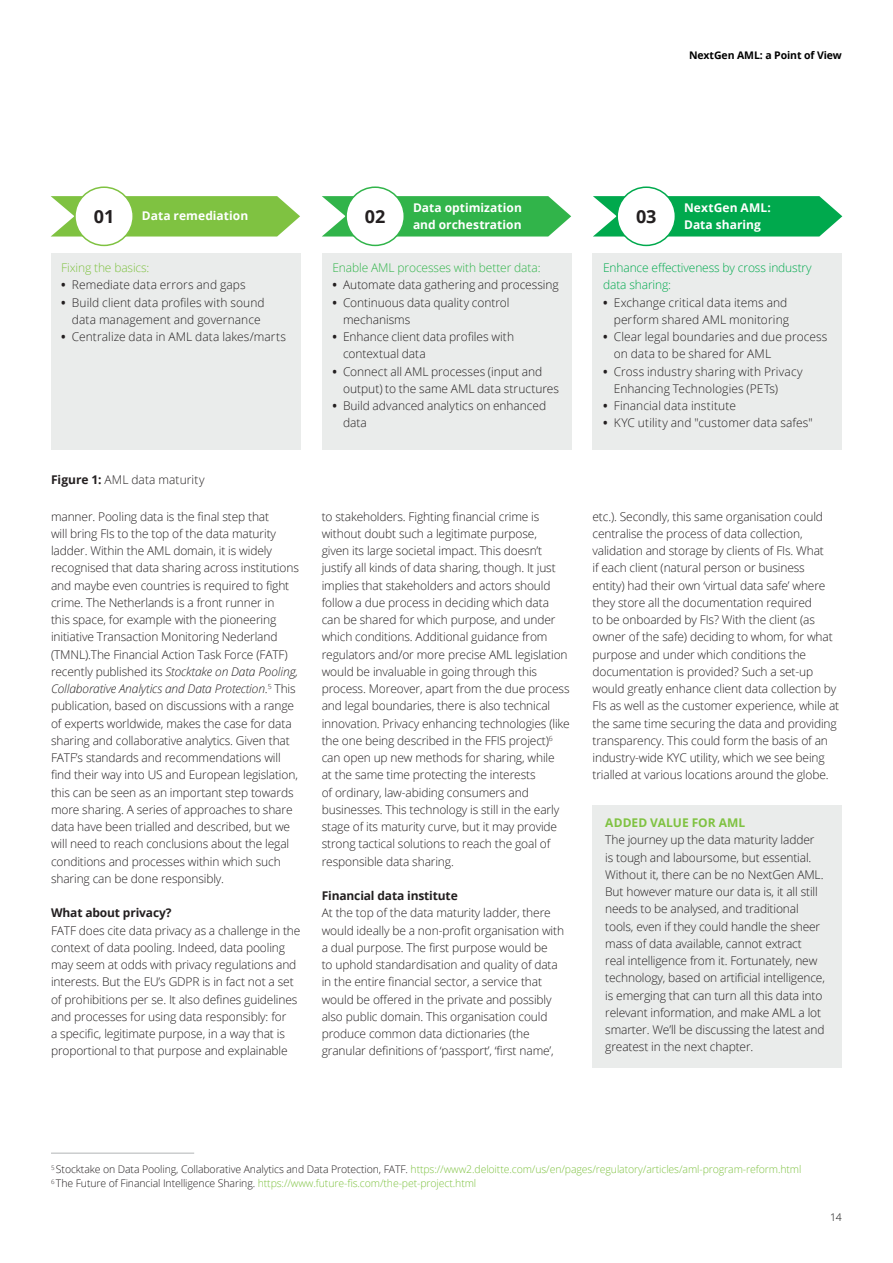
<style>
.page{position:relative;width:893px;height:1263px;background:#fff}
.page>*{position:absolute;margin:0;border:0;box-sizing:border-box;transform-origin:0 0}
.Body_copy__8_5_12pt{font:700 18px "Open Sans";color:#231f20}
.Body_copy__8_5_12pt-2{font:300 12px/17.2px "Open Sans";letter-spacing:-.01em;color:#231f20}
.Body_copy__8_5_12pt-3{font:700 12px "Open Sans";letter-spacing:.005em;color:#fff}
.Body_copy__8_5_12pt-4{font:300 12px/17.2px "Open Sans";letter-spacing:-.01em;color:#00a94d}
.Body_copy__8_5_12pt-5{font:700 12px "Open Sans";letter-spacing:-.01em;color:#231f20}
.Body_copy__8_5_12pt-6{font:300 12px "Open Sans";letter-spacing:-.01em;color:#31b44a}
.Body_copy__8_5_12pt-7{font:300 12px "Open Sans";letter-spacing:.01em;color:#231f20}
.Body_copy__8_5_12pt-8{font:700 12px "Open Sans";letter-spacing:.005em;color:#7fc241}
.Body_copy__8_5_12pt-9{font:300 12px "Open Sans";letter-spacing:-.01em;color:#7fc241}
.Folio_Left_pg__7_9_5{font:300 10.5px "Open Sans";letter-spacing:-.01em;color:#7fc241}
.t1{font:700 10.5px "Open Sans";letter-spacing:-.01em;color:#010101}
.t2{font:300 10.5px "Open Sans";color:#010101}
.s1{font-weight:700}
.s2{font-style:italic}
.s3{color:#231f20}
</style>
<div class="page">
<hr style="left:51px;top:1153px;width:143px;height:1px;background:#b1b4b5">
<div style="left:592px;top:806px;width:250px;height:262px;background:#eaeceb"></div>
<svg style="left:51px;top:196px;width:249px;height:40px;background:#8ec957"></svg>
<svg style="left:322px;top:196px;width:249px;height:40px;background:#49bd5f"></svg>
<svg style="left:593px;top:196px;width:249px;height:40px;background:#1eb362"></svg>
<div style="left:75px;top:187px;width:58px;height:58px;background:#fff;border-radius:50%"></div>
<div style="left:74px;top:186px;width:60px;height:60px;border:2px solid #7fc241;border-radius:50%"></div>
<div style="left:346px;top:187px;width:58px;height:58px;background:#fff;border-radius:50%"></div>
<div style="left:345px;top:186px;width:60px;height:60px;border:2px solid #31b44a;border-radius:50%"></div>
<div style="left:617px;top:187px;width:58px;height:58px;background:#fff;border-radius:50%"></div>
<div style="left:616px;top:186px;width:60px;height:60px;border:2px solid #00a94d;border-radius:50%"></div>
<div style="left:51px;top:253px;width:249px;height:196px;background:#eaeceb"></div>
<div style="left:322px;top:253px;width:250px;height:196px;background:#eaeceb"></div>
<div style="left:592px;top:253px;width:250px;height:196px;background:#eaeceb"></div>
<p class="t1" style="left:689px;top:48px;width:154px">NextGen AML: a Point of View</p>
<p class="Body_copy__8_5_12pt-3" style="left:413px;top:199px;width:110px">Data optimization</p>
<p class="Body_copy__8_5_12pt-3" style="left:413px;top:216px;width:110px">and orchestration</p>
<p class="Body_copy__8_5_12pt-3" style="left:684px;top:199px;width:88px">NextGen AML:</p>
<p class="Body_copy__8_5_12pt-3" style="left:684px;top:216px;width:78px">Data sharing</p>
<p class="Body_copy__8_5_12pt" style="left:94px;top:204px;width:22px">01</p>
<p class="Body_copy__8_5_12pt" style="left:365px;top:204px;width:22px">02</p>
<p class="Body_copy__8_5_12pt" style="left:636px;top:204px;width:22px">03</p>
<p class="Body_copy__8_5_12pt-9" style="left:61px;top:260px;width:90px">Fixing the basics:</p>
<p class="Body_copy__8_5_12pt-2" style="left:61px;top:276px;width:186px"><span class="s1">•</span> Remediate data errors and gaps</p>
<p class="Body_copy__8_5_12pt-2" style="left:61px;top:293px;width:205px;text-align:center"><span class="s1">•</span> Build client data profiles with sound data management and governance</p>
<p class="Body_copy__8_5_12pt-2" style="left:61px;top:328px;width:226px"><span class="s1">•</span> Centralize data in AML data lakes/marts</p>
<p class="Body_copy__8_5_12pt-3" style="left:142px;top:207px;width:108px">Data remediation</p>
<p class="Body_copy__8_5_12pt-4" style="left:603px;top:259px;width:210px">Enhance effectiveness by cross industry data sharing:</p>
<p class="Body_copy__8_5_12pt-2" style="left:603px;top:293px;width:187px;text-align:right"><span class="s1">•</span> Exchange critical data items and perform shared AML monitoring</p>
<p class="Body_copy__8_5_12pt-2" style="left:614px;top:328px;width:215px;text-indent:-11px"><span class="s1">•</span> Clear legal boundaries and due process on data to be shared for AML</p>
<p class="Body_copy__8_5_12pt-2" style="left:614px;top:362px;width:191px;text-indent:-11px"><span class="s1">•</span> Cross industry sharing with Privacy<br>Enhancing Technologies (PETs)</p>
<p class="Body_copy__8_5_12pt-2" style="left:603px;top:397px;width:134px"><span class="s1">•</span> Financial data institute</p>
<p class="Body_copy__8_5_12pt-2" style="left:603px;top:414px;width:211px"><span class="s1">•</span> KYC utility and "customer data safes"</p>
<p class="Body_copy__8_5_12pt-6" style="left:332px;top:260px;width:210px">Enable AML processes with better data:</p>
<p class="Body_copy__8_5_12pt-2" style="left:332px;top:276px;width:228px"><span class="s1">•</span> Automate data gathering and processing</p>
<p class="Body_copy__8_5_12pt-2" style="left:343px;top:293px;width:168px;text-indent:-11px"><span class="s1">•</span> Continuous data quality control mechanisms</p>
<p class="Body_copy__8_5_12pt-2" style="left:343px;top:328px;width:173px;text-indent:-11px"><span class="s1">•</span> Enhance client data profiles with contextual data</p>
<p class="Body_copy__8_5_12pt-2" style="left:343px;top:362px;width:218px;text-indent:-11px"><span class="s1">•</span> Connect all AML processes (input and output) to the same AML data structures</p>
<p class="Body_copy__8_5_12pt-2" style="left:343px;top:397px;width:205px;text-indent:-11px"><span class="s1">•</span> Build advanced analytics on enhanced data</p>
<p class="Body_copy__8_5_12pt-7" style="left:51px;top:471px;width:155px"><span class="s1">Figure 1:</span> AML data maturity</p>
<p class="Body_copy__8_5_12pt-2" style="left:51px;top:507px;width:249px">manner. Pooling data is the final step that<br>will bring FIs to the top of the data maturity ladder. Within the AML domain, it is widely recognised that data sharing across institutions and maybe even countries is required to fight crime. The Netherlands is a front runner in<br>this space, for example with the pioneering initiative Transaction Monitoring Nederland (TMNL).The Financial Action Task Force (FATF) recently published its <span class="s2">Stocktake on Data Pooling, Collaborative Analytics and Data Protection</span>.<sup>5</sup> This publication, based on discussions with a range of experts worldwide, makes the case for data sharing and collaborative analytics. Given that FATF’s standards and recommendations will find their way into US and European legislation, this can be seen as an important step towards more sharing. A series of approaches to share data have been trialled and described, but we will need to reach conclusions about the legal conditions and processes within which such sharing can be done responsibly.</p>
<p class="Body_copy__8_5_12pt-5" style="left:51px;top:905px;width:122px">What about privacy?</p>
<p class="Body_copy__8_5_12pt-2" style="left:51px;top:921px;width:251px">FATF does cite data privacy as a challenge in the context of data pooling. Indeed, data pooling may seem at odds with privacy regulations and interests. But the EU’s GDPR is in fact not a set of prohibitions per se. It also defines guidelines and processes for using data responsibly: for<br>a specific, legitimate purpose, in a way that is proportional to that purpose and explainable</p>
<p class="Body_copy__8_5_12pt-2" style="left:322px;top:507px;width:250px">to stakeholders. Fighting financial crime is without doubt such a legitimate purpose,<br>given its large societal impact. This doesn’t justify all kinds of data sharing, though. It just implies that stakeholders and actors should follow a due process in deciding which data can be shared for which purpose, and under which conditions. Additional guidance from regulators and/or more precise AML legislation would be invaluable in going through this process. Moreover, apart from the due process and legal boundaries, there is also technical innovation. Privacy enhancing technologies (like the one being described in the FFIS project)<sup>6 </sup>can open up new methods for sharing, while<br>at the same time protecting the interests<br>of ordinary, law-abiding consumers and businesses. This technology is still in the early stage of its maturity curve, but it may provide strong tactical solutions to reach the goal of responsible data sharing.</p>
<p class="Body_copy__8_5_12pt-5" style="left:322px;top:887px;width:137px">Financial data institute</p>
<p class="Body_copy__8_5_12pt-2" style="left:322px;top:904px;width:244px">At the top of the data maturity ladder, there would ideally be a non-profit organisation with a dual purpose. The first purpose would be<br>to uphold standardisation and quality of data in the entire financial sector, a service that would be offered in the private and possibly also public domain. This organisation could produce common data dictionaries (the granular definitions of ‘passport’, ‘first name’,</p>
<p class="Body_copy__8_5_12pt-2" style="left:592px;top:507px;width:248px">etc.). Secondly, this same organisation could centralise the process of data collection, validation and storage by clients of FIs. What<br>if each client (natural person or business entity) had their own ‘virtual data safe’ where they store all the documentation required<br>to be onboarded by FIs? With the client (as owner of the safe) deciding to whom, for what purpose and under which conditions the documentation is provided? Such a set-up would greatly enhance client data collection by FIs as well as the customer experience, while at the same time securing the data and providing transparency. This could form the basis of an industry-wide KYC utility, which we see being trialled at various locations around the globe.</p>
<p class="Body_copy__8_5_12pt-8" style="left:605px;top:814px;width:142px">ADDED VALUE FOR AML</p>
<p class="Body_copy__8_5_12pt-2" style="left:605px;top:831px;width:221px">The journey up the data maturity ladder is tough and laboursome, but essential.<br>Without it, there can be no NextGen AML.<br>But however mature our data is, it all still needs to be analysed, and traditional tools, even if they could handle the sheer mass of data available, cannot extract<br>real intelligence from it. Fortunately, new technology, based on artificial intelligence, is emerging that can turn all this data into relevant information, and make AML a lot smarter. We’ll be discussing the latest and greatest in the next chapter.</p>
<p class="Folio_Left_pg__7_9_5" style="left:51px;top:1162px;width:752px"><sup>5</sup> <span class="s3">Stocktake on Data Pooling, Collaborative Analytics and Data Protection, FATF.</span> https://www2.deloitte.com/us/en/pages/regulatory/articles/aml-program-reform.html</p>
<p class="Folio_Left_pg__7_9_5" style="left:51px;top:1176px;width:427px"><sup>6</sup> <span class="s3">The Future of Financial Intelligence Sharing.</span> https://www.future-fis.com/the-pet-project.html</p>
<p class="t2" style="left:830px;top:1210px;width:13px">14</p>
</div>
